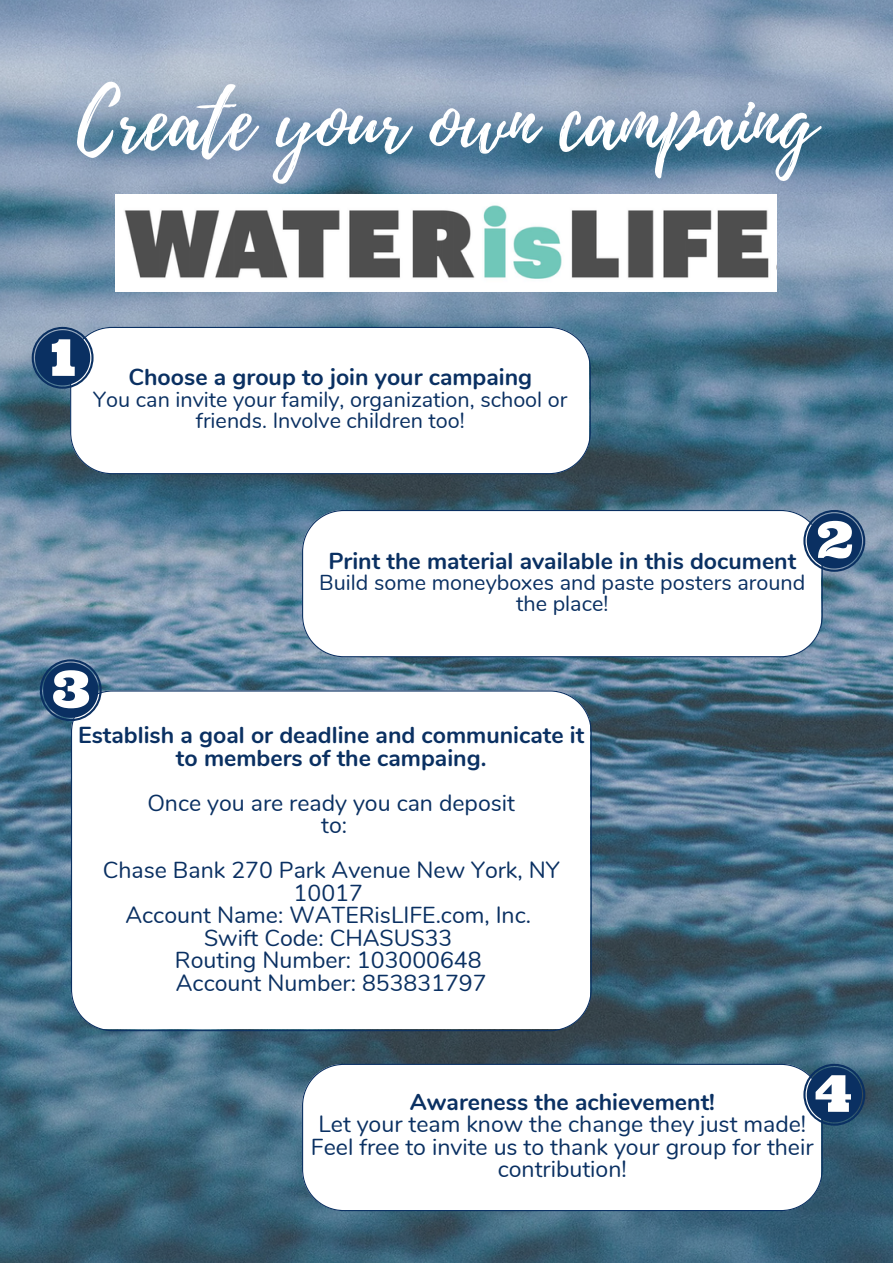
<style>
.page{position:relative;width:893px;height:1264px;background:#fff}
.page>*{position:absolute;margin:0;border:0;box-sizing:border-box;transform-origin:0 0}
.t1{font:80.1px "Playlist Script";color:#fff}
.t2{font:23.1px/22.5px "Nunito";color:#0a3062;text-align:center}
.t3{font:700 23.1px/22.5px "Nunito";color:#0a3062;text-align:center}
.t4{font:21.6px/21.3px "Nunito";color:#0a3062;text-align:center}
</style>
<div class="page">
<img style="left:0;top:0;width:892px;height:1262px">
<img style="left:115px;top:194px;width:661px;height:97px">
<svg style="left:70px;top:327px;width:520px;height:147px"></svg>
<svg style="left:302px;top:510px;width:520px;height:147px"></svg>
<svg style="left:71px;top:690px;width:520px;height:341px"></svg>
<svg style="left:302px;top:1063px;width:520px;height:148px"></svg>
<svg style="left:32px;top:327px;width:61px;height:62px"></svg>
<svg style="left:803px;top:510px;width:62px;height:62px"></svg>
<svg style="left:40px;top:659px;width:62px;height:62px"></svg>
<svg style="left:803px;top:1063px;width:62px;height:62px"></svg>
<h1 class="t1" style="left:77px;top:64px;width:740px">Create your own campaing</h1>
<p class="t3" style="left:128px;top:366px;width:405px">Choose a group to join your campaing</p>
<p class="t4" style="left:93px;top:389px;width:475px">You can invite your family, organization, school or friends. Involve children too!</p>
<p class="t3" style="left:328px;top:549px;width:469px">Print the material available in this document</p>
<p class="t4" style="left:319px;top:572px;width:487px">Build some moneyboxes and paste posters around the place!</p>
<p class="t3" style="left:78px;top:724px;width:507px">Establish a goal or deadline and communicate it to members of the campaing.</p>
<p class="t2" style="left:147px;top:792px;width:369px">Once you are ready you can deposit to:</p>
<p class="t2" style="left:103px;top:859px;width:458px">Chase Bank 270 Park Avenue New York, NY<br>10017<br>Account Name: WATERisLIFE.com, Inc.<br>Swift Code: CHASUS33<br>Routing Number: 103000648<br>Account Number: 853831797</p>
<p class="t3" style="left:409px;top:1091px;width:307px">Awareness the achievement!</p>
<p class="t2" style="left:311px;top:1113px;width:504px">Let your team know the change they just made!<br>Feel free to invite us to thank your group for their contribution!</p>
</div>
